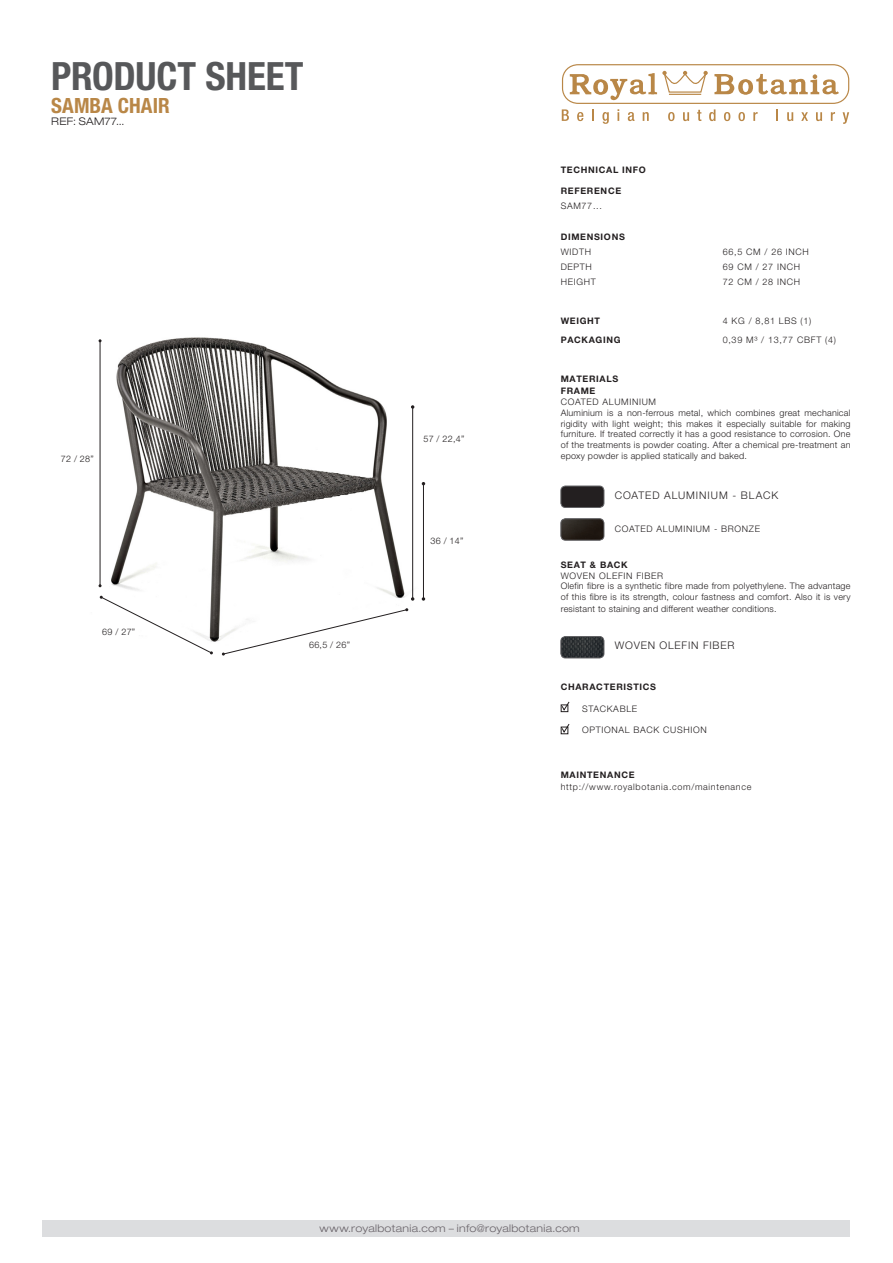
<style>
.page{position:relative;width:893px;height:1263px;background:#fff}
.page>*{position:absolute;margin:0;border:0;box-sizing:border-box;transform-origin:0 0}
.t1{font:700 condensed 39px "Helvetica Neue LT Std";letter-spacing:-.005em;color:#57585a}
.TEKST_1{font:700 condensed 21px "Helvetica Neue LT Std";color:#b98747}
.t2{font:300 expanded 10.5px "Helvetica Neue LT Std";letter-spacing:.025em;color:#6b656b}
.t3{font:300 10.5px "Helvetica Neue LT Pro";letter-spacing:.075em;color:#231f20}
.TEKST_1-2{font:300 expanded 10.5px "Helvetica Neue LT Pro";letter-spacing:.02em;color:#231f20}
.t4{font:300 9px/10.8px "Helvetica Neue LT Pro";letter-spacing:.025em;color:#231f20;text-align:justify}
.t5{font:300 9px "Helvetica Neue LT Pro";letter-spacing:.075em;color:#231f20}
.t6{font:700 9px "Helvetica Neue LT Pro";letter-spacing:.075em;color:#231f20}
</style>
<div class="page">
<div style="left:43px;top:1220px;width:807px;height:17px;background:#dcdddf"></div>
<svg style="left:561px;top:64px;width:289px;height:60px"></svg>
<img style="left:98px;top:337px;width:328px;height:319px">
<svg style="left:100px;top:596px;width:113px;height:58px"></svg>
<svg style="left:222px;top:608px;width:186px;height:47px"></svg>
<hr style="left:100px;top:341px;width:1px;height:245px;background:#231f20">
<hr style="left:423px;top:484px;width:1px;height:115px;background:#231f20">
<hr style="left:412px;top:407px;width:1px;height:192px;background:#231f20">
<svg style="left:563px;top:701px;width:7px;height:10px"></svg>
<div style="left:561px;top:704px;width:7px;height:8px;border:1px solid #231f20"></div>
<svg style="left:561px;top:724px;width:9px;height:9px"></svg>
<div style="left:561px;top:727px;width:7px;height:7px;border:1px solid #231f20"></div>
<img style="left:561px;top:519px;width:43px;height:21px">
<div style="left:561px;top:519px;width:43px;height:21px;border:1px solid #636366;border-radius:5px"></div>
<img style="left:561px;top:636px;width:43px;height:22px">
<div style="left:561px;top:636px;width:43px;height:22px;border:1px solid #636366;border-radius:5px"></div>
<div style="left:561px;top:486px;width:43px;height:21px;background:#231f20;border-radius:5px"></div>
<div style="left:561px;top:486px;width:43px;height:22px;border:1px solid #636366;border-radius:5px"></div>
<h1 class="t1" style="left:51px;top:52px;width:254px">PRODUCT SHEET</h1>
<p class="TEKST_1" style="left:51px;top:93px;width:120px">SAMBA CHAIR</p>
<p class="TEKST_1-2" style="left:51px;top:115px;width:75px">REF: SAM77...</p>
<p class="t4" style="left:61px;top:453px;width:34px">72 / 28”</p>
<p class="t4" style="left:102px;top:626px;width:34px">69 / 27”</p>
<p class="t4" style="left:309px;top:639px;width:42px">66,5 / 26”</p>
<p class="t4" style="left:423px;top:433px;width:42px">57 / 22,4”</p>
<p class="t4" style="left:430px;top:535px;width:34px">36 / 14”</p>
<p class="t6" style="left:561px;top:164px;width:87px">TECHNICAL INFO</p>
<p class="t6" style="left:561px;top:186px;width:62px">REFERENCE</p>
<p class="t4" style="left:561px;top:200px;width:43px">SAM77...</p>
<p class="t6" style="left:561px;top:231px;width:66px">DIMENSIONS</p>
<p class="t4" style="left:561px;top:246px;width:32px">WIDTH</p>
<p class="t5" style="left:723px;top:246px;width:88px">66,5 CM / 26 INCH</p>
<p class="t4" style="left:561px;top:261px;width:33px">DEPTH</p>
<p class="t5" style="left:723px;top:261px;width:79px">69 CM / 27 INCH</p>
<p class="t4" style="left:561px;top:276px;width:37px">HEIGHT</p>
<p class="t5" style="left:723px;top:276px;width:79px">72 CM / 28 INCH</p>
<p class="t6" style="left:561px;top:315px;width:41px">WEIGHT</p>
<p class="t4" style="left:723px;top:315px;width:90px">4 KG / 8,81 LBS (1)</p>
<p class="t6" style="left:561px;top:334px;width:61px">PACKAGING</p>
<p class="t5" style="left:723px;top:334px;width:115px">0,39 M³ / 13,77 CBFT (4)</p>
<p class="t6" style="left:561px;top:373px;width:59px">MATERIALS</p>
<p class="t6" style="left:561px;top:385px;width:36px">FRAME</p>
<p class="t5" style="left:561px;top:396px;width:97px">COATED ALUMINIUM</p>
<p class="t4" style="left:561px;top:407px;width:291px">Aluminium is a non-ferrous metal, which combines great mechanical rigidity with light weight; this makes it especially suitable for making furniture. If treated correctly it has a good resistance to corrosion. One of the treatments is powder coating. After a chemical pre-treatment an epoxy powder is applied statically and baked.</p>
<p class="t3" style="left:615px;top:489px;width:165px">COATED ALUMINIUM - BLACK</p>
<p class="t5" style="left:615px;top:523px;width:147px">COATED ALUMINIUM - BRONZE</p>
<p class="t6" style="left:561px;top:559px;width:68px">SEAT &amp; BACK</p>
<p class="t5" style="left:561px;top:570px;width:104px">WOVEN OLEFIN FIBER</p>
<p class="t4" style="left:561px;top:581px;width:291px">Olefin fibre is a synthetic fibre made from polyethylene. The advantage of this fibre is its strength, colour fastness and comfort. Also it is very</p>
<p class="t4" style="left:561px;top:603px;width:217px">resistant to staining and different weather conditions.</p>
<p class="t3" style="left:615px;top:639px;width:121px">WOVEN OLEFIN FIBER</p>
<p class="t6" style="left:561px;top:681px;width:97px">CHARACTERISTICS</p>
<p class="t5" style="left:582px;top:703px;width:57px">STACKABLE</p>
<p class="t5" style="left:582px;top:724px;width:126px">OPTIONAL BACK CUSHION</p>
<p class="t6" style="left:561px;top:769px;width:75px">MAINTENANCE</p>
<p class="t5" style="left:561px;top:781px;width:192px">http://www.royalbotania.com/maintenance</p>
<p class="t2" style="left:319px;top:1222px;width:262px">www.royalbotania.com – info@royalbotania.com</p>
</div>
